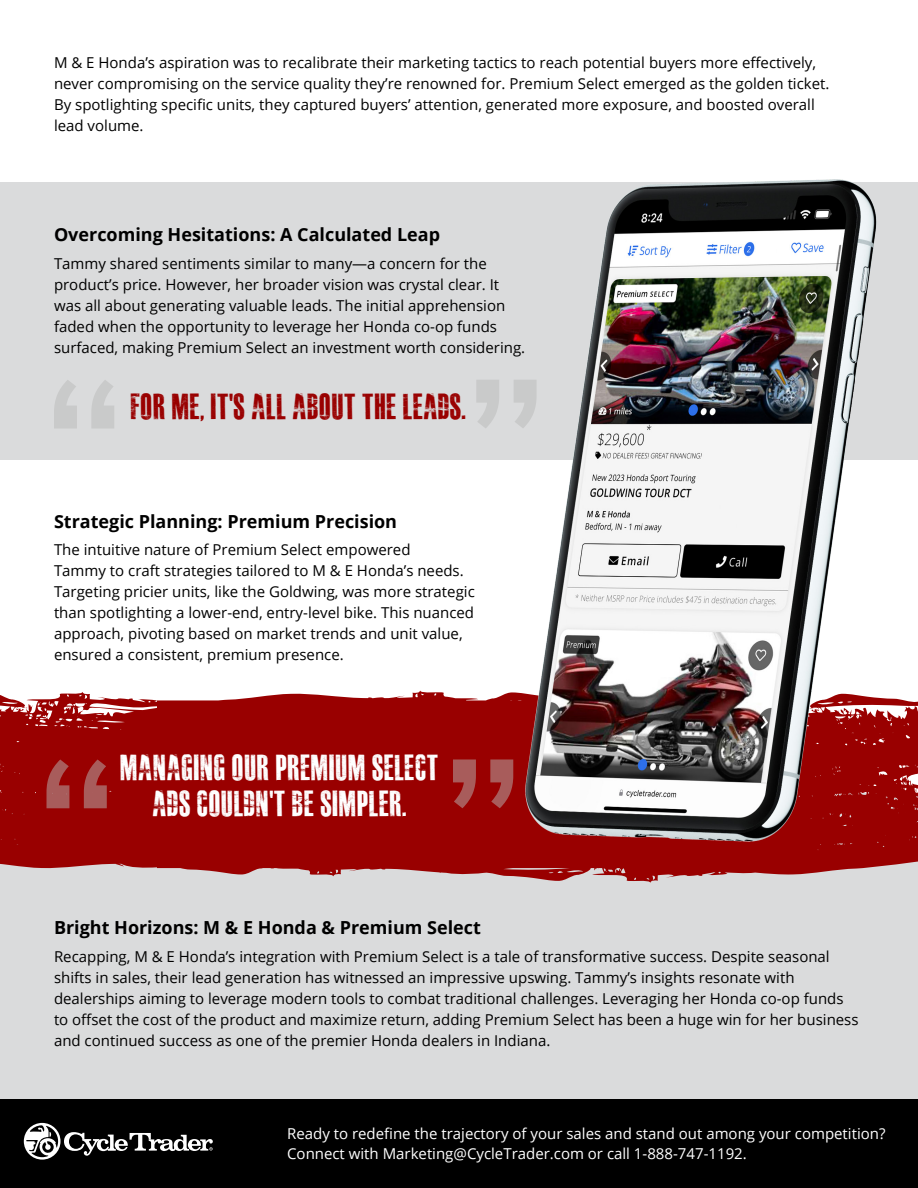
<style>
.page{position:relative;width:918px;height:1188px;background:#fff}
.page>*{position:absolute;margin:0;border:0;box-sizing:border-box;transform-origin:0 0}
.t1{font:36px/36px "MASTERPLANCOMPLETE";color:#fff;text-align:center}
.t2{font:36px "MASTERPLANCOMPLETE";color:#900}
.t3{font:700 18px "Open Sans";color:#000}
.t4{font:15px/21px "Open Sans";color:#000}
.t5{font:15px "Open Sans";color:#fff}
</style>
<div class="page">
<div style="left:0;top:793px;width:918px;height:307px;background:#dadbdc"></div>
<div style="left:0;top:183px;width:918px;height:277px;background:#dadbdc"></div>
<div style="left:0;top:1100px;width:918px;height:88px;background:#000"></div>
<svg style="left:0;top:690px;width:918px;height:193px;background:#a32020"></svg>
<svg style="left:54px;top:380px;width:60px;height:48px"></svg>
<svg style="left:476px;top:380px;width:50px;height:48px"></svg>
<svg style="left:453px;top:759px;width:60px;height:49px;background:#a13232"></svg>
<svg style="left:46px;top:759px;width:61px;height:49px;background:#a13231"></svg>
<svg style="left:24px;top:1123px;width:189px;height:37px"></svg>
<img style="left:526px;top:180px;width:350px;height:662px">
<p class="t4" style="left:54px;top:52px;width:777px">M &amp; E Honda’s aspiration was to recalibrate their marketing tactics to reach potential buyers more effectively, never compromising on the service quality they’re renowned for. Premium Select emerged as the golden ticket.<br>By spotlighting specific units, they captured buyers’ attention, generated more exposure, and boosted overall lead volume.</p>
<p class="t3" style="left:54px;top:222px;width:388px">Overcoming Hesitations: A Calculated Leap</p>
<p class="t4" style="left:54px;top:253px;width:473px">Tammy shared sentiments similar to many—a concern for the product’s price. However, her broader vision was crystal clear. It was all about generating valuable leads. The initial apprehension faded when the opportunity to leverage her Honda co-op funds surfaced, making Premium Select an investment worth considering.</p>
<p class="t2" style="left:131px;top:388px;width:337px">FOR ME, IT’S ALL ABOUT THE LEADS.</p>
<p class="t3" style="left:54px;top:508px;width:345px">Strategic Planning: Premium Precision</p>
<p class="t4" style="left:54px;top:539px;width:422px">The intuitive nature of Premium Select empowered<br>Tammy to craft strategies tailored to M &amp; E Honda’s needs.<br>Targeting pricier units, like the Goldwing, was more strategic than spotlighting a lower-end, entry-level bike. This nuanced approach, pivoting based on market trends and unit value, ensured a consistent, premium presence.</p>
<p class="t1" style="left:121px;top:749px;width:320px">MANAGING OUR PREMIUM SELECT<br>ADS COULDN’T BE SIMPLER.</p>
<p class="t3" style="left:54px;top:915px;width:428px">Bright Horizons: M &amp; E Honda &amp; Premium Select</p>
<p class="t4" style="left:54px;top:945px;width:806px">Recapping, M &amp; E Honda’s integration with Premium Select is a tale of transformative success. Despite seasonal shifts in sales, their lead generation has witnessed an impressive upswing. Tammy’s insights resonate with dealerships aiming to leverage modern tools to combat traditional challenges. Leveraging her Honda co-op funds to offset the cost of the product and maximize return, adding Premium Select has been a huge win for her business and continued success as one of the premier Honda dealers in Indiana.</p>
<p class="t5" style="left:287px;top:1124px;width:600px">Ready to redefine the trajectory of your sales and stand out among your competition?</p>
<p class="t5" style="left:287px;top:1143px;width:461px">Connect with Marketing@CycleTrader.com or call 1-888-747-1192.</p>
</div>
